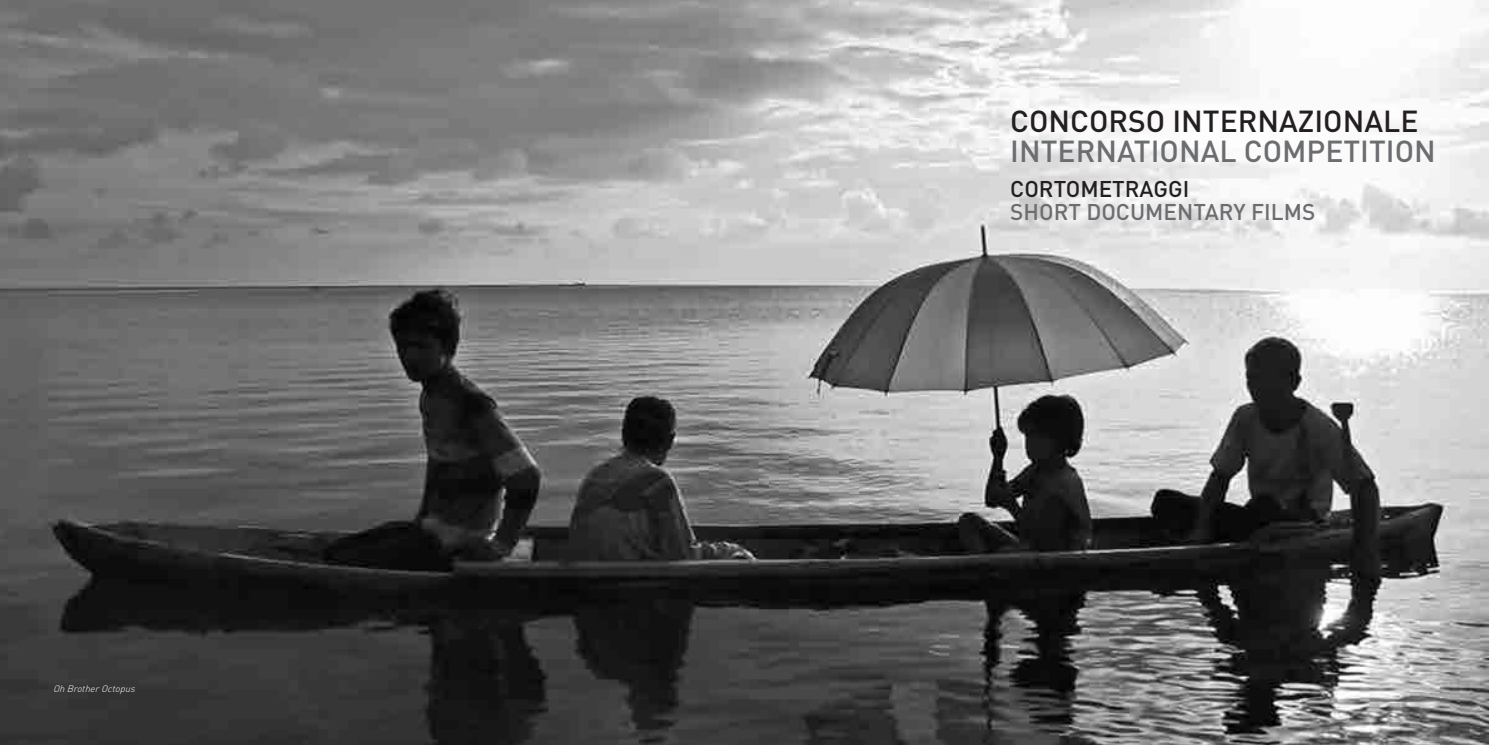
<style>
.page{position:relative;width:1489px;height:745px;background:#fff}
.page>*{position:absolute;margin:0;border:0;box-sizing:border-box;transform-origin:0 0}
.t1{font:500 30px "DIN";color:#6c6d70}
.t2{font:500 30px "DIN";color:#231f20}
.t3{font:500 22.5px "DIN";color:#6c6d70}
.t4{font:500 22.5px "DIN";color:#231f20}
.t5{font:italic 300 9.38px "DIN";color:#fff}
</style>
<div class="page">
<img style="left:0;top:0;width:1488px;height:744px">
<p class="t5" style="left:53px;top:682px;width:86px">OhBrotherOctopus</p>
<p class="t2" style="left:1010px;top:102px;width:98px">CONCORSO</p>
<p class="t2" style="left:1172px;top:102px;width:247px">INTERNAZIONALE</p>
<p class="t1" style="left:1010px;top:132px;width:421px">INTERNATIONAL COMPETITION</p>
<p class="t4" style="left:1010px;top:175px;width:180px">CORTOM ETRAGGI</p>
<p class="t3" style="left:1010px;top:197px;width:15px">SHORT</p>
<p class="t3" style="left:1086px;top:197px;width:230px">DOCUM ENTARY FILMS</p>
</div>
